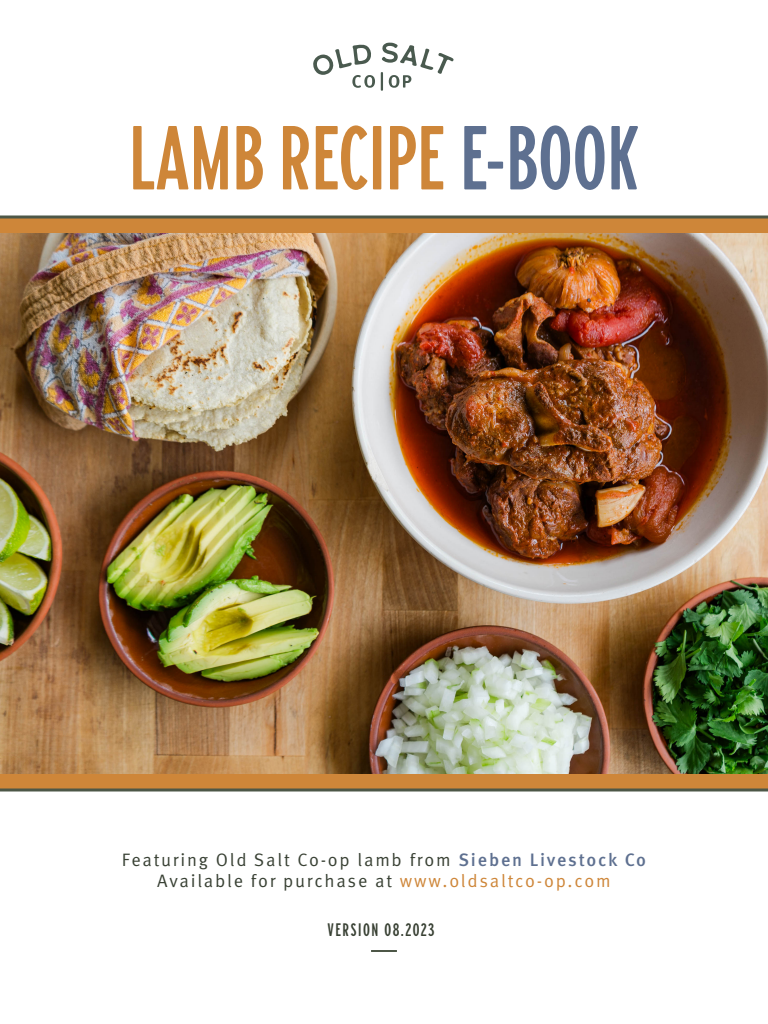
<style>
.page{position:relative;width:768px;height:1024px;background:#fff}
.page>*{position:absolute;margin:0;border:0;box-sizing:border-box;transform-origin:0 0}
.cooking_-_cover{font:80px "Carnaby Street Clean";color:#ce8639}
.full_text_-_cover{font:18px "Meta Pro Norm";letter-spacing:.095em;color:#394134}
.red_subtile_cover{font:16px "Carnaby Street Clean";letter-spacing:.1em;color:#394134}
.s1{color:#5e7090}
.s2{font-family:"Meta Pro";font-weight:500;color:#5e7090}
.s3{color:#ce8639}
</style>
<div class="page">
<img style="left:0;top:216px;width:768px;height:576px">
<svg style="left:313px;top:44px;width:62px;height:44px"></svg>
<svg style="left:381px;top:43px;width:73px;height:48px"></svg>
<hr style="left:371px;top:950px;width:26px;height:2px;background:#4d5747">
<p class="cooking_-_cover" style="left:129px;top:111px;width:512px">LAMB RECIPE <span class="s1">E-BOOK</span></p>
<p class="full_text_-_cover" style="left:122px;top:846px;width:526px">Featuring Old Salt Co-op lamb from <span class="s2">Sieben Livestock Co</span></p>
<p class="full_text_-_cover" style="left:157px;top:867px;width:455px">Available for purchase at <span class="s3">www.oldsaltco-op.com</span></p>
<p class="red_subtile_cover" style="left:327px;top:921px;width:109px">VERSION 08.2023</p>
</div>
